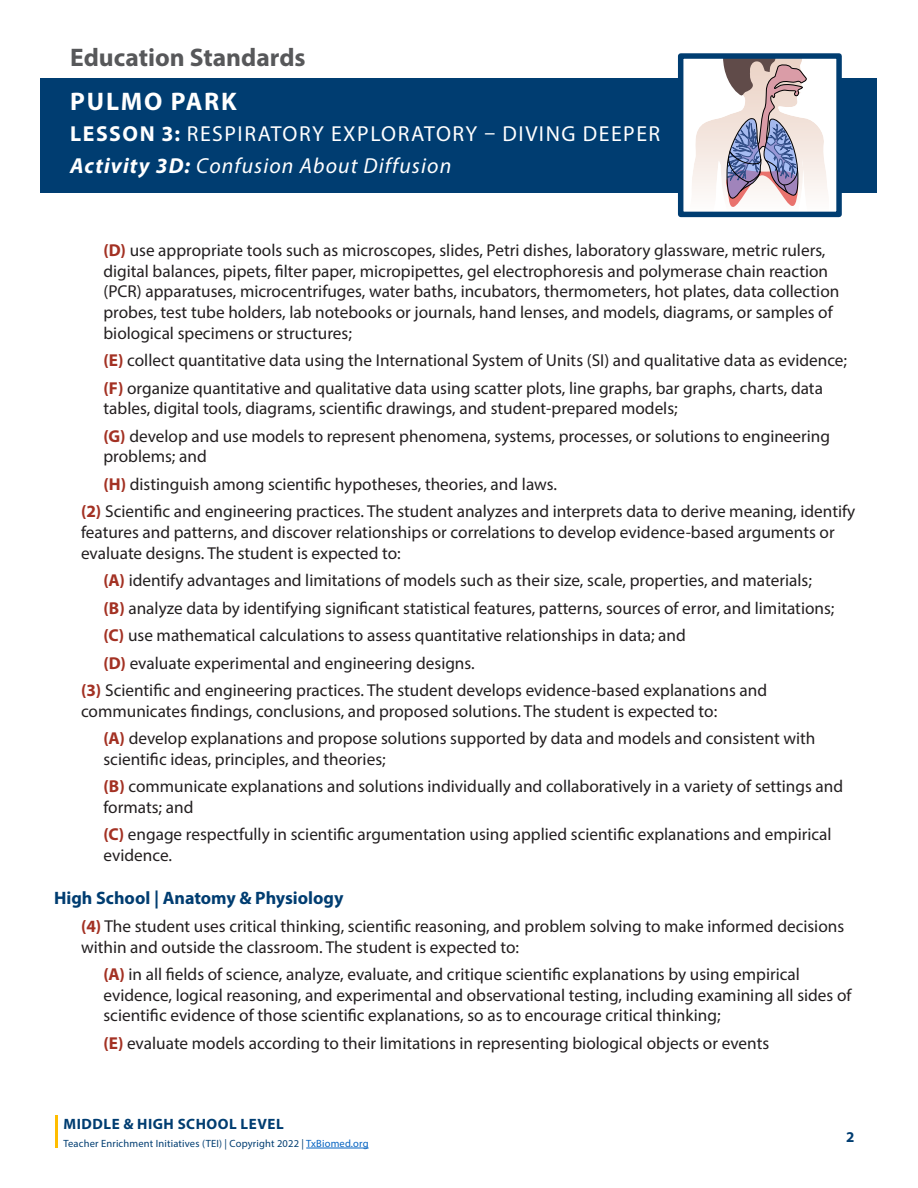
<style>
.page{position:relative;width:918px;height:1188px;background:#fff}
.page>*{position:absolute;margin:0;border:0;box-sizing:border-box;transform-origin:0 0}
.t1{font:700 25.5px "Myriad Pro";color:#57585a}
.t2{font:700 25.5px "Myriad Pro";letter-spacing:.07em;color:#fff}
.t3{font:21.75px/31.5px "Myriad Pro";letter-spacing:.07em;color:#fff}
.t4{font:700 18px "Myriad Pro";color:#003d71}
.t5{font:17.25px/20.7px "Myriad Pro";color:#231f20}
.t6{font:700 15px "Myriad Pro";letter-spacing:.035em;color:#003d71}
.t7{font:10.5px "Myriad Pro";letter-spacing:.015em;color:#003d71}
.s1{font-weight:700}
.s2{font-weight:700;font-style:italic}
.s3{font-style:italic}
.s4{font-weight:700;color:#a33123}
.s5{color:#0563c1}
</style>
<div class="page">
<hr style="left:306px;top:1148px;width:63px;height:1px;background:#0563c1">
<hr style="left:55px;top:1116px;width:2px;height:32px;background:#ffbd00">
<div style="left:40px;top:78px;width:838px;height:115px;background:#003d71"></div>
<div style="left:681px;top:56px;width:158px;height:158px;background:#fff"></div>
<svg style="left:692px;top:59px;width:136px;height:148px"></svg>
<div style="left:678px;top:53px;width:164px;height:164px;border:5px solid #003d71"></div>
<h1 class="t1" style="left:70px;top:41px;width:237px">Education Standards</h1>
<h1 class="t2" style="left:70px;top:85px;width:168px">PULMO PARK</h1>
<p class="t3" style="left:70px;top:118px;width:592px"><span class="s1">LESSON 3:</span> RESPIRATORY EXPLORATORY – DIVING DEEPER<br><span class="s2">Activity 3D:</span> <span class="s3">Confusion About Diffusion</span></p>
<p class="t5" style="left:104px;top:240px;width:737px"><span class="s4">(D)</span> use appropriate tools such as microscopes, slides, Petri dishes, laboratory glassware, metric rulers, digital balances, pipets, filter paper, micropipettes, gel electrophoresis and polymerase chain reaction (PCR) apparatuses, microcentrifuges, water baths, incubators, thermometers, hot plates, data collection probes, test tube holders, lab notebooks or journals, hand lenses, and models, diagrams, or samples of biological specimens or structures;</p>
<p class="t5" style="left:104px;top:346px;width:745px;line-height:27.5px"><span class="s4">(E)</span> collect quantitative data using the International System of Units (SI) and qualitative data as evidence; <span class="s4">(F)</span> organize quantitative and qualitative data using scatter plots, line graphs, bar graphs, charts, data</p>
<p class="t5" style="left:104px;top:395px;width:728px;line-height:27.5px">tables, digital tools, diagrams, scientific drawings, and student-prepared models;<br><span class="s4">(G)</span> develop and use models to represent phenomena, systems, processes, or solutions to engineering</p>
<p class="t5" style="left:104px;top:446px;width:105px">problems; and</p>
<p class="t5" style="left:104px;top:474px;width:455px"><span class="s4">(H)</span> distinguish among scientific hypotheses, theories, and laws.</p>
<p class="t5" style="left:81px;top:501px;width:776px"><span class="s4">(2)</span> Scientific and engineering practices. The student analyzes and interprets data to derive meaning, identify</p>
<p class="t5" style="left:81px;top:522px;width:755px">features and patterns, and discover relationships or correlations to develop evidence-based arguments or evaluate designs. The student is expected to:</p>
<p class="t5" style="left:104px;top:570px;width:710px"><span class="s4">(A)</span> identify advantages and limitations of models such as their size, scale, properties, and materials;</p>
<p class="t5" style="left:104px;top:597px;width:733px"><span class="s4">(B)</span> analyze data by identifying significant statistical features, patterns, sources of error, and limitations;</p>
<p class="t5" style="left:104px;top:625px;width:584px"><span class="s4">(C)</span> use mathematical calculations to assess quantitative relationships in data; and</p>
<p class="t5" style="left:104px;top:652px;width:373px"><span class="s4">(D)</span> evaluate experimental and engineering designs.</p>
<p class="t5" style="left:81px;top:680px;width:688px"><span class="s4">(3)</span> Scientific and engineering practices. The student develops evidence-based explanations and</p>
<p class="t5" style="left:104px;top:697px;width:713px;line-height:27.5px;text-indent:-22px">communicates findings, conclusions, and proposed solutions. The student is expected to:<br><span class="s4">(A)</span> develop explanations and propose solutions supported by data and models and consistent with</p>
<p class="t5" style="left:104px;top:745px;width:741px;line-height:27.5px">scientific ideas, principles, and theories;<br><span class="s4">(B)</span> communicate explanations and solutions individually and collaboratively in a variety of settings and</p>
<p class="t5" style="left:104px;top:793px;width:730px;line-height:27.5px">formats; and<br><span class="s4">(C)</span> engage respectfully in scientific argumentation using applied scientific explanations and empirical</p>
<p class="t5" style="left:104px;top:845px;width:70px">evidence.</p>
<p class="t4" style="left:54px;top:887px;width:291px">High School | Anatomy &amp; Physiology</p>
<p class="t5" style="left:81px;top:915px;width:765px"><span class="s4">(4)</span> The student uses critical thinking, scientific reasoning, and problem solving to make informed decisions within and outside the classroom. The student is expected to:</p>
<p class="t5" style="left:103px;top:964px;width:750px"><span class="s4">(A)</span> in all fields of science, analyze, evaluate, and critique scientific explanations by using empirical evidence, logical reasoning, and experimental and observational testing, including examining all sides of scientific evidence of those scientific explanations, so as to encourage critical thinking;</p>
<p class="t5" style="left:103px;top:1032px;width:667px"><span class="s4">(E)</span> evaluate models according to their limitations in representing biological objects or events</p>
<p class="t6" style="left:64px;top:1114px;width:222px">MIDDLE &amp; HIGH SCHOOL LEVEL</p>
<p class="t7" style="left:64px;top:1137px;width:307px">Teacher Enrichment Initiatives (TEI) | Copyright 2022 | <span class="s5">TxBiomed.org</span></p>
<p class="t6" style="left:846px;top:1127px;width:10px">2</p>
</div>
